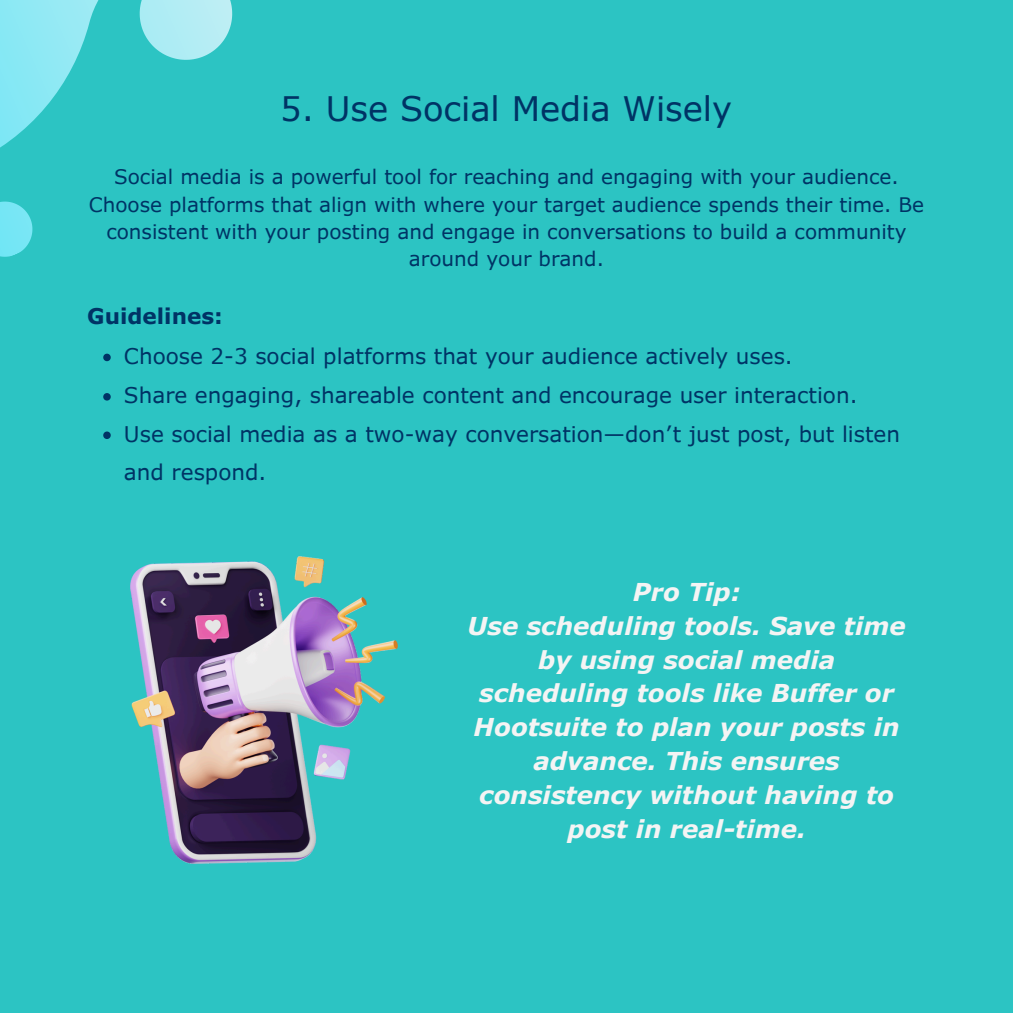
<style>
.page{position:relative;width:1013px;height:1013px;background:#fff}
.page>*{position:absolute;margin:0;border:0;box-sizing:border-box;transform-origin:0 0}
.t1{font:33.75px "Verdana Pro";color:#003365}
.t2{font:italic 700 24.62px/33.9px "Verdana Pro";color:#f4f4f4;text-align:center}
.t3{font:21.62px/38.5px "Verdana Pro";color:#003365}
.t4{font:700 21.62px "Verdana Pro";color:#003365}
.t5{font:20px/27.2px "Verdana Pro";color:#003365;text-align:center}
</style>
<div class="page">
<div style="left:0;top:0;width:1012px;height:1012px;background:#2cc4c3"></div>
<svg style="left:0;top:0;width:109px;height:401px"></svg>
<svg style="left:139px;top:0;width:94px;height:60px"></svg>
<svg style="left:0;top:193px;width:41px;height:72px"></svg>
<img style="left:131px;top:556px;width:266px;height:307px">
<svg style="left:103px;top:354px;width:8px;height:7px"></svg>
<svg style="left:103px;top:393px;width:8px;height:7px"></svg>
<svg style="left:103px;top:431px;width:8px;height:8px"></svg>
<p class="t1" style="left:280px;top:87px;width:453px">5. Use Social Media Wisely</p>
<p class="t5" style="left:89px;top:163px;width:836px">Social media is a powerful tool for reaching and engaging with your audience.<br>Choose platforms that align with where your target audience spends their time. Be consistent with your posting and engage in conversations to build a community around your brand.</p>
<p class="t4" style="left:87px;top:302px;width:137px">Guidelines:</p>
<h1 class="t3" style="left:124px;top:336px;width:670px">Choose 2-3 social platforms that your audience actively uses.</h1>
<p class="t3" style="left:124px;top:375px;width:735px">Share engaging, shareable content and encourage user interaction.</p>
<h3 class="t3" style="left:124px;top:414px;width:777px">Use social media as a two-way conversation—don’t just post, but listen and respond.</h3>
<p class="t2" style="left:467px;top:574px;width:440px">Pro Tip:<br>Use scheduling tools. Save time by using social media scheduling tools like Buffer or<br>Hootsuite to plan your posts in advance. This ensures consistency without having to post in real-time.</p>
</div>
